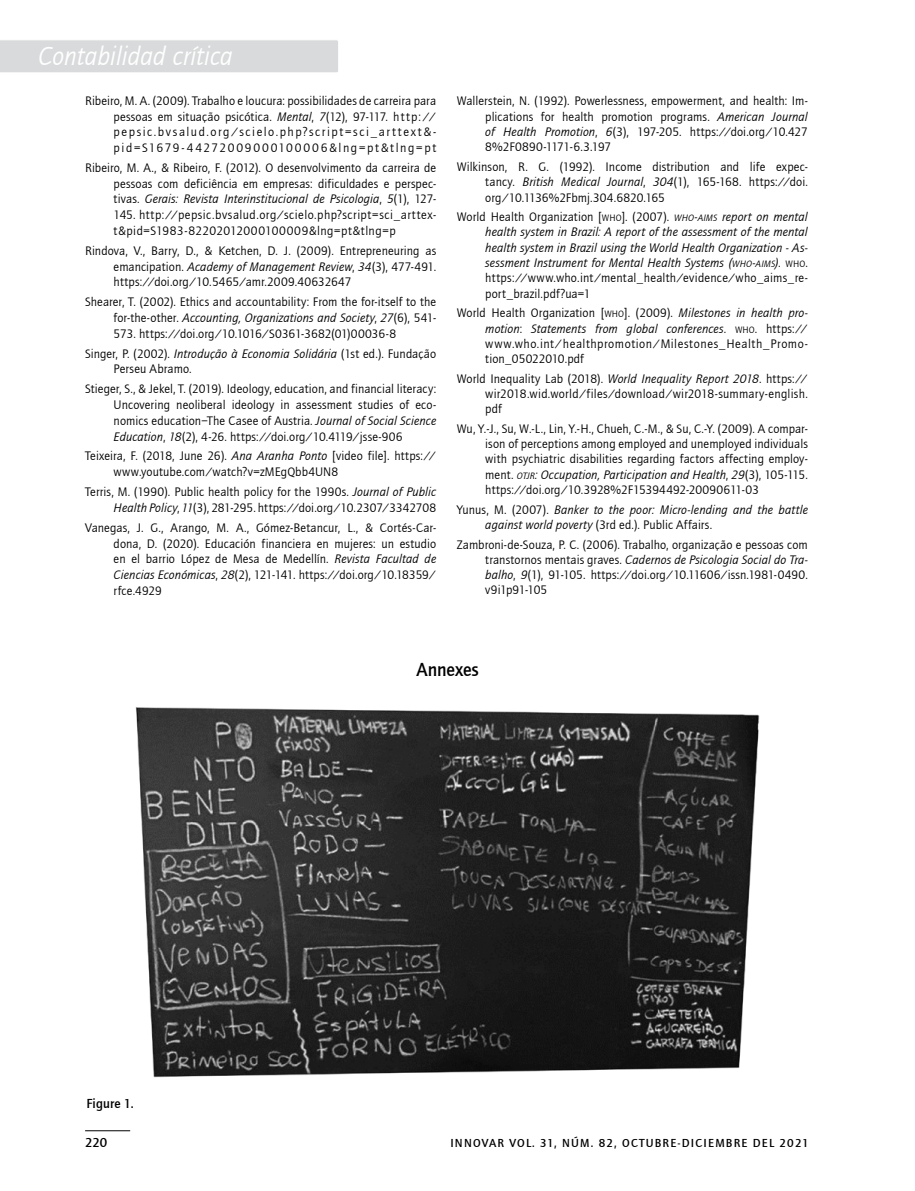
<style>
.page{position:relative;width:915px;height:1191px;background:#fff}
.page>*{position:absolute;margin:0;border:0;box-sizing:border-box;transform-origin:0 0}
.t1{font:italic 27px "Quay Sans ITCTT Book";color:#fff;scale:.95 1}
._8_titulo1{font:19.5px "Quay Sans Md ITCTT";color:#000;scale:.95 1}
._16_TABLASgraficosFI{font:13.5px "Quay Sans Md ITCTT";letter-spacing:.005em;color:#000}
._19_TEXTObibliografi{font:12.75px/15.8px "Quay Sans ITCTT Book";letter-spacing:.01em;color:#000;text-align:justify}
._19_TEXTObibliografi-2{font:italic 12.75px/15.3px "Quay Sans ITCTT Book";letter-spacing:.01em;color:#000;text-align:justify}
.t2{font:12px "Quay Sans Md ITCTT";letter-spacing:.1em;color:#000}
.s1{font-style:italic}
.s2{font-style:normal}
.s3{font-style:normal;font-size:9.6px}
.s4{font-size:9.6px}
.s5{font-style:inherit}
.s6{font-style:italic;font-size:9.6px}
</style>
<div class="page">
<hr style="left:85px;top:1130px;width:45px;height:1px;background:#000">
<div style="left:0;top:40px;width:338px;height:33px;background:#d9dadb"></div>
<img style="left:135px;top:707px;width:625px;height:371px">
<h1 class="t1" style="left:38px;top:41px;width:207px">Contabilidad crítica</h1>
<p class="_19_TEXTObibliografi" style="left:114px;top:93px;width:324px;text-indent:-28px">Ribeiro, M. A. (2009). Trabalho e loucura: possibilidades de carreira para pessoas em situação psicótica. <span class="s1">Mental</span>, <span class="s1">7</span>(12), 97-117. http:// pepsic.bvsalud.org/scielo.php?script=sci_arttext&amp;- pid=S1679-44272009000100006&amp;lng=pt&amp;tlng=pt</p>
<p class="_19_TEXTObibliografi" style="left:114px;top:160px;width:324px;text-indent:-28px">Ribeiro, M. A., &amp; Ribeiro, F. (2012). O desenvolvimento da carreira de pessoas com deficiência em empresas: dificuldades e perspec&shy;tivas. <span class="s1">Gerais: Revista Interinstitucional de Psicologia</span>, <span class="s1">5</span>(1), 127- 145. http://pepsic.bvsalud.org/scielo.php?script=sci_arttex&shy;t&amp;pid=S1983-82202012000100009&amp;lng=pt&amp;tlng=p</p>
<p class="_19_TEXTObibliografi" style="left:114px;top:243px;width:324px;text-indent:-28px">Rindova, V., Barry, D., &amp; Ketchen, D. J. (2009). Entrepreneuring as emancipation. <span class="s1">Academy of Management Review</span>, <span class="s1">34</span>(3), 477-491. https://doi.org/10.5465/amr.2009.40632647</p>
<p class="_19_TEXTObibliografi" style="left:114px;top:294px;width:324px;text-indent:-28px">Shearer, T. (2002). Ethics and accountability: From the for-itself to the for-the-other. <span class="s1">Accounting, Organizations and Society</span>, <span class="s1">27</span>(6), 541- 573. https://doi.org/10.1016/S0361-3682(01)00036-8</p>
<p class="_19_TEXTObibliografi" style="left:114px;top:346px;width:324px;text-indent:-28px">Singer, P. (2002). <span class="s1">Introdução à Economia Solidária</span> (1st ed.). Fundação<br>Perseu Abramo.</p>
<p class="_19_TEXTObibliografi" style="left:114px;top:381px;width:324px;text-indent:-28px">Stieger, S., &amp; Jekel, T. (2019). Ideology, education, and financial literacy:<br>Uncovering neoliberal ideology in assessment studies of eco&shy;nomics education–The Casee of Austria. <span class="s1">Journal of Social Science Education</span>, <span class="s1">18</span>(2), 4-26. https://doi.org/10.4119/jsse-906</p>
<p class="_19_TEXTObibliografi" style="left:114px;top:448px;width:324px;text-indent:-28px">Teixeira, F. (2018, June 26). <span class="s1">Ana Aranha Ponto</span> [video file]. https:// www.youtube.com/watch?v=zMEgQbb4UN8</p>
<p class="_19_TEXTObibliografi" style="left:85px;top:484px;width:352px;text-align:right">Terris, M. (1990). Public health policy for the 1990s. <span class="s1">Journal of Public<br>Health Policy</span>, <span class="s1">11</span>(3), 281-295. https://doi.org/10.2307/3342708</p>
<p class="_19_TEXTObibliografi" style="left:114px;top:520px;width:324px;text-indent:-28px">Vanegas, J. G., Arango, M. A., Gómez-Betancur, L., &amp; Cortés-Car&shy;dona, D. (2020). Educación financiera en mujeres: un estudio en el barrio López de Mesa de Medellín. <span class="s1">Revista Facultad de Ciencias Económicas</span>, <span class="s1">28</span>(2), 121-141. https://doi.org/10.18359/ rfce.4929</p>
<p class="_19_TEXTObibliografi" style="left:485px;top:94px;width:324px;line-height:15.3px;text-indent:-28px">Wallerstein, N. (1992). Powerlessness, empowerment, and health: Im&shy;plications for health promotion programs. <span class="s1">American Journal of Health Promotion</span>, <span class="s1">6</span>(3), 197-205. https://doi.org/10.427<br>8%2F0890-1171-6.3.197</p>
<p class="_19_TEXTObibliografi" style="left:485px;top:159px;width:324px;line-height:15.3px;text-indent:-28px">Wilkinson, R. G. (1992). Income distribution and life expec&shy;tancy. <span class="s1">British Medical Journal</span>, <span class="s1">304</span>(1), 165-168. https://doi. org/10.1136%2Fbmj.304.6820.165</p>
<p class="_19_TEXTObibliografi-2" style="left:485px;top:209px;width:324px;text-indent:-28px"><span class="s2">World Health Organization [</span><span class="s3">WHO</span><span class="s2">]. (2007).</span> <span class="s4">WHO</span><span class="s5">-</span><span class="s4">AIMS</span> report on mental health system in Brazil: A report of the assessment of the mental health system in Brazil using the World Health Organization - As&shy;sessment Instrument for Mental Health Systems (<span class="s4">WHO</span><span class="s5">-</span><span class="s4">AIMS</span>). <span class="s3">WHO</span><span class="s2">. https://www.who.int/mental_health/evidence/who_aims_re&shy;port_brazil.pdf?ua=1</span></p>
<p class="_19_TEXTObibliografi" style="left:485px;top:305px;width:324px;line-height:15.3px;text-indent:-28px">World Health Organization [<span class="s4">WHO</span>]. (2009). <span class="s1">Milestones in health pro&shy;motion</span>: <span class="s1">Statements from global conferences</span>. <span class="s4">WHO</span>. https:// www.who.int/healthpromotion/Milestones_Health_Promo&shy;tion_05022010.pdf</p>
<p class="_19_TEXTObibliografi" style="left:485px;top:371px;width:324px;line-height:15.3px;text-indent:-28px">World Inequality Lab (2018). <span class="s1">World Inequality Report 2018</span>. https:// wir2018.wid.world/files/download/wir2018-summary-english. pdf</p>
<p class="_19_TEXTObibliografi" style="left:485px;top:421px;width:324px;line-height:15.3px;text-indent:-28px">Wu, Y.-J., Su, W.-L., Lin, Y.-H., Chueh, C.-M., &amp; Su, C.-Y. (2009). A compar&shy;ison of perceptions among employed and unemployed individuals with psychiatric disabilities regarding factors affecting employ&shy;ment. <span class="s6">OTJR</span><span class="s1">: Occupation, Participation and Health</span>, <span class="s1">29</span>(3), 105-115. https://doi.org/10.3928%2F15394492-20090611-03</p>
<p class="_19_TEXTObibliografi-2" style="left:485px;top:502px;width:324px;text-indent:-28px"><span class="s2">Yunus, M. (2007).</span> Banker to the poor: Micro-lending and the battle against world poverty <span class="s2">(3rd ed.). Public Affairs.</span></p>
<p class="_19_TEXTObibliografi" style="left:485px;top:537px;width:324px;line-height:15.3px;text-indent:-28px">Zambroni-de-Souza, P. C. (2006). Trabalho, organização e pessoas com transtornos mentais graves. <span class="s1">Cadernos de Psicologia Social do Tra&shy;balho</span>, <span class="s1">9</span>(1), 91-105. https://doi.org/10.11606/issn.1981-0490. v9i1p91-105</p>
<p class="_16_TABLASgraficosFI" style="left:86px;top:1096px;width:49px">Figure 1.</p>
<p class="_8_titulo1" style="left:416px;top:658px;width:67px">Annexes</p>
<p class="_16_TABLASgraficosFI" style="left:85px;top:1135px;width:24px">220</p>
<p class="t2" style="left:450px;top:1136px;width:359px">INNOVAR VOL. 31, NÚM. 82, OCTUBRE-DICIEMBRE DEL 2021</p>
</div>
